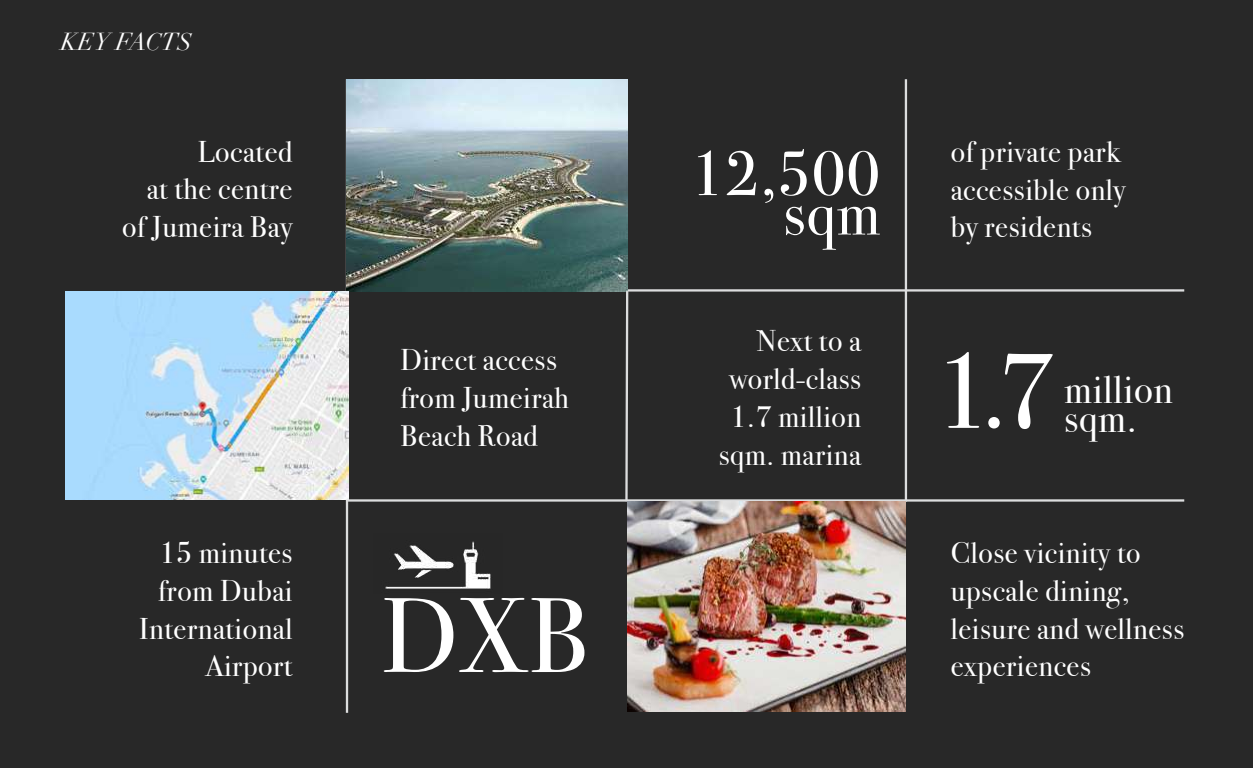
<style>
.page{position:relative;width:1253px;height:768px;background:#fff}
.page>*{position:absolute;margin:0;border:0;box-sizing:border-box;transform-origin:0 0}
.t1{font:106.4px "Bodoni Svty Two ITCTT";color:#fff}
.t2{font:62.6px "Bodoni Svty Two ITCTT";color:#fff}
.t3{font:61.7px "Bodoni Svty Two ITCTT";color:#fff}
.t4{font:39.2px/28.7px "Bodoni Svty Two ITCTT";letter-spacing:.02em;color:#fff}
.t5{font:29.9px/37.8px "Bodoni Svty Two ITCTT";letter-spacing:.02em;color:#fff;text-align:right}
.t6{font:italic 24px "Didot";color:#fff}
</style>
<div class="page">
<div style="left:0;top:0;width:1252px;height:767px;background:#282828"></div>
<hr style="left:626px;top:289px;width:557px;height:2px;background:#dcddde">
<hr style="left:346px;top:79px;width:2px;height:633px;background:#dcddde">
<img style="left:346px;top:79px;width:281px;height:212px">
<hr style="left:904px;top:79px;width:2px;height:422px;background:#dcddde">
<hr style="left:347px;top:499px;width:836px;height:2px;background:#dcddde">
<svg style="left:624px;top:288px;width:5px;height:214px"></svg>
<svg style="left:947px;top:352px;width:105px;height:77px"></svg>
<img style="left:385px;top:541px;width:106px;height:48px">
<img style="left:65px;top:291px;width:283px;height:208px">
<img style="left:627px;top:501px;width:278px;height:210px">
<p class="t6" style="left:61px;top:27px;width:133px">KEY FACTS</p>
<p class="t5" style="left:122px;top:129px;width:172px">Located<br>at the centre of Jumeira Bay</p>
<p class="t5" style="left:139px;top:530px;width:155px">15 minutes from Dubai<br>International<br>Airport</p>
<p class="t5" style="left:400px;top:338px;width:170px;text-align:left">Direct access from Jumeirah<br>Beach Road</p>
<h1 class="t1" style="left:381px;top:548px;width:209px">DXB</h1>
<h2 class="t2" style="left:690px;top:122px;width:191px">12,500</h2>
<h3 class="t3" style="left:783px;top:163px;width:98px">sqm</h3>
<p class="t5" style="left:718px;top:319px;width:144px">Next to a world-class<br>1.7 million sqm. marina</p>
<p class="t5" style="left:950px;top:129px;width:176px;text-align:left">of private park accessible only by residents</p>
<h3 class="t4" style="left:1064px;top:371px;width:110px">million sqm.</h3>
<p class="t5" style="left:950px;top:530px;width:235px;text-align:left">Close vicinity to upscale dining, leisure and wellness experiences</p>
</div>
